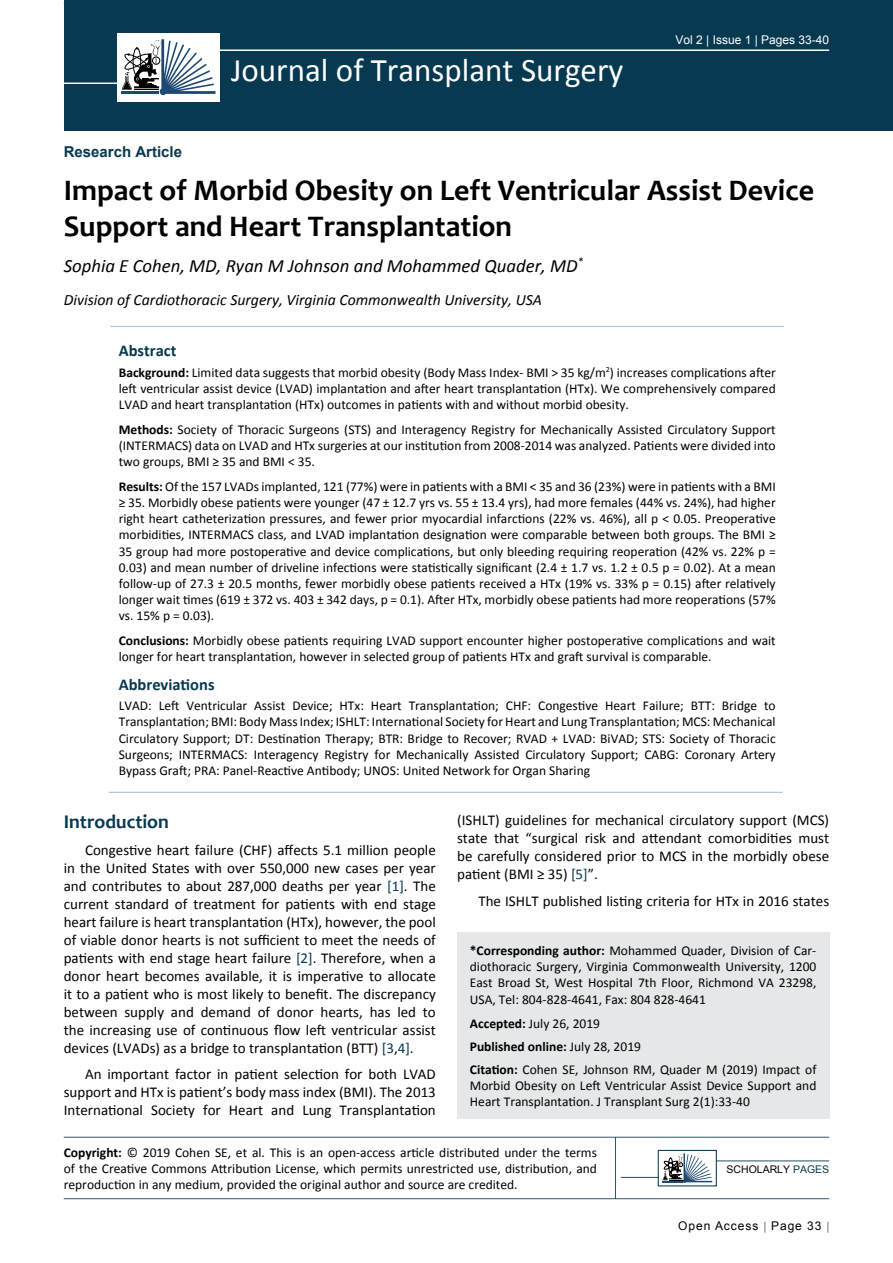
<style>
.page{position:relative;width:893px;height:1263px;background:#fff}
.page>*{position:absolute;margin:0;border:0;box-sizing:border-box;transform-origin:0 0}
.t1{font:33px "Calibri";color:#fff}
.t2{font:700 30px/36px "Candara";color:#000}
.t3{font:700 19.5px "Candara";color:#073950}
.t4{font:italic 18.75px "Calibri";color:#000}
.t5{font:700 16.5px "Calibri";color:#073950}
.t6{font:italic 15.75px "Calibri";color:#000}
.t7{font:15px/18px "Calibri";color:#000;text-align:justify}
.t8{font:700 15px "Arial";color:#073950}
.t9{font:13.5px/16.2px "Calibri";color:#000;text-align:justify}
.t10{font:12px "Arial";color:#fff}
.t11{font:12px "Arial";letter-spacing:.08em;color:#000}
.t12{font:10.5px "Arial";color:#000}
.s1{font-weight:700}
.s2{color:#073950}
</style>
<div class="page">
<div style="left:64px;top:0;width:829px;height:131px;background:#073950"></div>
<div style="left:457px;top:932px;width:372px;height:187px;background:#e6e7e8"></div>
<hr style="left:218px;top:49px;width:611px;height:2px;background:#fff">
<div style="left:117px;top:33px;width:102px;height:69px;background:#fff"></div>
<hr style="left:121px;top:91px;width:38px;height:3px;background:#1d4871">
<svg style="left:122px;top:39px;width:93px;height:55px"></svg>
<div style="left:160px;top:88px;width:7px;height:7px;background:#1d4871;border-radius:50%"></div>
<hr style="left:64px;top:83px;width:54px;height:1px;background:#fff">
<hr style="left:64px;top:1137px;width:765px;height:1px;background:#073950">
<hr style="left:64px;top:1198px;width:765px;height:1px;background:#073950">
<hr style="left:615px;top:1137px;width:1px;height:62px;background:#073950">
<div style="left:658px;top:1150px;width:59px;height:36px;border:1px solid #073950"></div>
<svg style="left:662px;top:1153px;width:50px;height:30px"></svg>
<hr style="left:716px;top:1160px;width:113px;height:1px;background:#073950">
<hr style="left:621px;top:1177px;width:38px;height:1px;background:#073950">
<hr style="left:110px;top:326px;width:674px;height:1px;background:#98c0d2">
<hr style="left:109px;top:792px;width:674px;height:1px;background:#98c0d2">
<p class="t8" style="left:64px;top:142px;width:120px">Research Article</p>
<h1 class="t1" style="left:231px;top:49px;width:394px">Journal of Transplant Surgery</h1>
<p class="t10" style="left:675px;top:32px;width:155px">Vol 2 | Issue 1 | Pages 33-40</p>
<h2 class="t2" style="left:64px;top:172px;width:752px">Impact of Morbid Obesity on Left Ventricular Assist Device<br>Support and Heart Transplantation</h2>
<h3 class="t4" style="left:64px;top:253px;width:521px">Sophia E Cohen, MD, Ryan M Johnson and Mohammed Quader, MD<sup>*</sup></h3>
<p class="t6" style="left:64px;top:289px;width:480px">Division of Cardiothoracic Surgery, Virginia Commonwealth University, USA</p>
<p class="t5" style="left:119px;top:340px;width:59px">Abstract</p>
<p class="t9" style="left:119px;top:364px;width:658px"><span class="s1">Background:</span> Limited data suggests that morbid obesity (Body Mass Index- BMI &gt; 35 kg/m<sup>2</sup>) increases complications after left ventricular assist device (LVAD) implantation and after heart transplantation (HTx). We comprehensively compared LVAD and heart transplantation (HTx) outcomes in patients with and without morbid obesity.</p>
<p class="t9" style="left:119px;top:421px;width:658px"><span class="s1">Methods:</span> Society of Thoracic Surgeons (STS) and Interagency Registry for Mechanically Assisted Circulatory Support (INTERMACS) data on LVAD and HTx surgeries at our institution from 2008-2014 was analyzed. Patients were divided into two groups, BMI ≥ 35 and BMI &lt; 35.</p>
<p class="t9" style="left:119px;top:478px;width:658px"><span class="s1">Results:</span> Of the 157 LVADs implanted, 121 (77%) were in patients with a BMI &lt; 35 and 36 (23%) were in patients with a BMI ≥ 35. Morbidly obese patients were younger (47 ± 12.7 yrs vs. 55 ± 13.4 yrs), had more females (44% vs. 24%), had higher right heart catheterization pressures, and fewer prior myocardial infarctions (22% vs. 46%), all p &lt; 0.05. Preoperative morbidities, INTERMACS class, and LVAD implantation designation were comparable between both groups. The BMI ≥ 35 group had more postoperative and device complications, but only bleeding requiring reoperation (42% vs. 22% p = 0.03) and mean number of driveline infections were statistically significant (2.4 ± 1.7 vs. 1.2 ± 0.5 p = 0.02). At a mean follow-up of 27.3 ± 20.5 months, fewer morbidly obese patients received a HTx (19% vs. 33% p = 0.15) after relatively longer wait times (619 ± 372 vs. 403 ± 342 days, p = 0.1). After HTx, morbidly obese patients had more reoperations (57% vs. 15% p = 0.03).</p>
<p class="t9" style="left:119px;top:633px;width:658px"><span class="s1">Conclusions:</span> Morbidly obese patients requiring LVAD support encounter higher postoperative complications and wait longer for heart transplantation, however in selected group of patients HTx and graft survival is comparable.</p>
<p class="t5" style="left:119px;top:674px;width:97px">Abbreviations</p>
<p class="t9" style="left:119px;top:697px;width:658px">LVAD: Left Ventricular Assist Device; HTx: Heart Transplantation; CHF: Congestive Heart Failure; BTT: Bridge to Transplantation; BMI: Body Mass Index; ISHLT: International Society for Heart and Lung Transplantation; MCS: Mechanical Circulatory Support; DT: Destination Therapy; BTR: Bridge to Recover; RVAD + LVAD: BiVAD; STS: Society of Thoracic Surgeons; INTERMACS: Interagency Registry for Mechanically Assisted Circulatory Support; CABG: Coronary Artery Bypass Graft; PRA: Panel-Reactive Antibody; UNOS: United Network for Organ Sharing</p>
<h3 class="t3" style="left:64px;top:809px;width:107px">Introduction</h3>
<p class="t7" style="left:64px;top:841px;width:374px;text-indent:21px">Congestive heart failure (CHF) affects 5.1 million people in the United States with over 550,000 new cases per year and contributes to about 287,000 deaths per year <span class="s2">[1]</span>. The current standard of treatment for patients with end stage heart failure is heart transplantation (HTx), however, the pool of viable donor hearts is not sufficient to meet the needs of patients with end stage heart failure <span class="s2">[2]</span>. Therefore, when a donor heart becomes available, it is imperative to allocate it to a patient who is most likely to benefit. The discrepancy between supply and demand of donor hearts, has led to the increasing use of continuous flow left ventricular assist devices (LVADs) as a bridge to transplantation (BTT) <span class="s2">[3</span>,<span class="s2">4]</span>.</p>
<p class="t7" style="left:64px;top:1065px;width:374px;text-indent:21px">An important factor in patient selection for both LVAD support and HTx is patient’s body mass index (BMI). The 2013<br>International Society for Heart and Lung Transplantation</p>
<p class="t7" style="left:457px;top:811px;width:374px">(ISHLT) guidelines for mechanical circulatory support (MCS) state that “surgical risk and attendant comorbidities must be carefully considered prior to MCS in the morbidly obese patient (BMI ≥ 35) <span class="s2">[5]</span>”.</p>
<p class="t7" style="left:478px;top:892px;width:352px">The ISHLT published listing criteria for HTx in 2016 states</p>
<p class="t9" style="left:470px;top:942px;width:348px"><span class="s1">*Corresponding author:</span> Mohammed Quader, Division of Car&shy;diothoracic Surgery, Virginia Commonwealth University, 1200<br>East Broad St, West Hospital 7th Floor, Richmond VA 23298, USA, Tel: 804-828-4641, Fax: 804 828-4641</p>
<p class="t9" style="left:470px;top:1011px;width:348px;line-height:23px;text-align:left"><span class="s1">Accepted:</span> July 26, 2019<br><span class="s1">Published online:</span> July 28, 2019<br><span class="s1">Citation:</span> Cohen SE, Johnson RM, Quader M (2019) Impact of</p>
<p class="t9" style="left:470px;top:1077px;width:348px">Morbid Obesity on Left Ventricular Assist Device Support and<br>Heart Transplantation. J Transplant Surg 2(1):33-40</p>
<p class="t9" style="left:64px;top:1144px;width:535px"><span class="s1">Copyright:</span> © 2019 Cohen SE, et al. This is an open-access article distributed under the terms of the Creative Commons Attribution License, which permits unrestricted use, distribution, and reproduction in any medium, provided the original author and source are credited.</p>
<p class="t12" style="left:726px;top:1162px;width:102px">Scholarly <span class="s2">Pages</span></p>
<p class="t11" style="left:678px;top:1218px;width:145px">Open Access Page 33</p>
</div>
